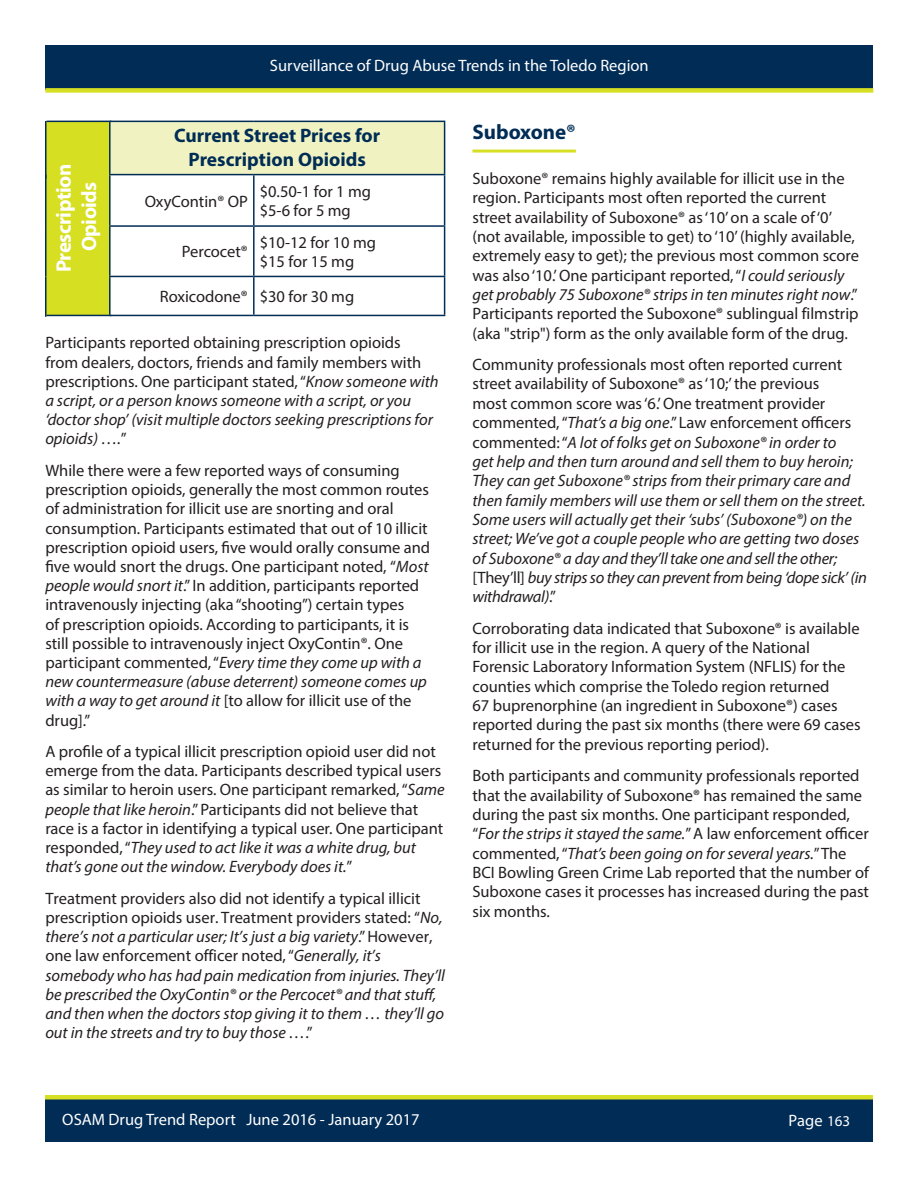
<style>
.page{position:relative;width:918px;height:1188px;background:#fff}
.page>*{position:absolute;margin:0;border:0;box-sizing:border-box;transform-origin:0 0}
.Paragraph_Body_Text{font:700 21px/25.2px "Myriad Pro";letter-spacing:-.025em;color:#fff;text-align:center}
.Subhead_with_rule_To{font:700 21px "Myriad Pro";color:#002c55}
.Paragraph_Body_Text-2{font:700 19.5px/24px "Myriad Pro";color:#002c55;text-align:center}
.Paragraph_Body_Text-3{font:16.5px/19.2px "Myriad Pro";color:#231f20}
.Paragraph_Body_Text-4{font:italic 16.5px/19.4px "Myriad Pro";color:#231f20}
.t1{font:16.5px "Myriad Pro";color:#fff}
.s1{font-style:italic}
.s2{font-style:normal}
.s3{font-size:15px}
</style>
<div class="page">
<hr style="left:472px;top:150px;width:104px;height:3px;background:#d6df21">
<div style="left:46px;top:121px;width:64px;height:194px;background:#d6df21"></div>
<div style="left:110px;top:121px;width:335px;height:54px;background:#f0f3c1"></div>
<hr style="left:46px;top:121px;width:65px;height:1px;background:#002c55">
<hr style="left:45px;top:121px;width:2px;height:58px;background:#002c55">
<hr style="left:45px;top:175px;width:1px;height:51px;background:#002c55">
<hr style="left:45px;top:226px;width:1px;height:50px;background:#002c55">
<hr style="left:45px;top:277px;width:2px;height:40px;background:#002c55">
<hr style="left:46px;top:315px;width:65px;height:1px;background:#002c55">
<hr style="left:110px;top:121px;width:144px;height:1px;background:#002c55">
<hr style="left:109px;top:122px;width:2px;height:52px;background:#002c55">
<hr style="left:254px;top:121px;width:191px;height:1px;background:#002c55">
<hr style="left:444px;top:122px;width:1px;height:52px;background:#002c55">
<hr style="left:109px;top:174px;width:145px;height:1px;background:#002c55">
<hr style="left:109px;top:175px;width:2px;height:50px;background:#002c55">
<hr style="left:254px;top:174px;width:191px;height:1px;background:#002c55">
<hr style="left:253px;top:175px;width:2px;height:50px;background:#002c55">
<hr style="left:444px;top:175px;width:1px;height:50px;background:#002c55">
<hr style="left:109px;top:225px;width:145px;height:2px;background:#002c55">
<hr style="left:109px;top:227px;width:2px;height:49px;background:#002c55">
<hr style="left:254px;top:225px;width:191px;height:2px;background:#002c55">
<hr style="left:253px;top:227px;width:2px;height:49px;background:#002c55">
<hr style="left:444px;top:227px;width:1px;height:49px;background:#002c55">
<hr style="left:109px;top:276px;width:145px;height:1px;background:#002c55">
<hr style="left:109px;top:277px;width:2px;height:38px;background:#002c55">
<hr style="left:254px;top:276px;width:191px;height:1px;background:#002c55">
<hr style="left:253px;top:277px;width:2px;height:38px;background:#002c55">
<hr style="left:444px;top:277px;width:1px;height:38px;background:#002c55">
<hr style="left:110px;top:315px;width:144px;height:1px;background:#002c55">
<hr style="left:254px;top:315px;width:191px;height:1px;background:#002c55">
<div style="left:45px;top:45px;width:828px;height:45px;background:#002c55"></div>
<div style="left:45px;top:88px;width:828px;height:5px;background:#d6df21"></div>
<div style="left:45px;top:1097px;width:828px;height:45px;background:#002c55"></div>
<div style="left:45px;top:1095px;width:828px;height:5px;background:#d6df21"></div>
<p class="t1" style="left:270px;top:55px;width:380px">Surveillance of Drug Abuse Trends in the Toledo Region</p>
<p class="Paragraph_Body_Text" style="left:51px;top:272px;width:110px;rotate:-90deg">Prescription<br>Opioids</p>
<p class="Paragraph_Body_Text-2" style="left:174px;top:123px;width:207px">Current Street Prices for<br>Prescription Opioids</p>
<p class="Paragraph_Body_Text-3" style="left:145px;top:191px;width:105px">OxyContin® OP</p>
<p class="Paragraph_Body_Text-3" style="left:260px;top:181px;width:113px">$0.50-1 for 1 mg $5-6 for 5 mg</p>
<p class="Paragraph_Body_Text-3" style="left:182px;top:242px;width:67px">Percocet®</p>
<p class="Paragraph_Body_Text-3" style="left:260px;top:232px;width:118px">$10-12 for 10 mg $15 for 15 mg</p>
<p class="Paragraph_Body_Text-3" style="left:160px;top:287px;width:89px">Roxicodone®</p>
<p class="Paragraph_Body_Text-3" style="left:260px;top:287px;width:96px">$30 for 30 mg</p>
<p class="Paragraph_Body_Text-3" style="left:45px;top:333px;width:395px">Participants reported obtaining prescription opioids<br>from dealers, doctors, friends and family members with prescriptions. One participant stated, “<span class="s1">Know someone with a script, or a person knows someone with a script, or you ‘doctor shop’ (visit multiple doctors seeking prescriptions for opioids) ….</span>”</p>
<p class="Paragraph_Body_Text-3" style="left:45px;top:461px;width:386px">While there were a few reported ways of consuming prescription opioids, generally the most common routes of administration for illicit use are snorting and oral consumption. Participants estimated that out of 10 illicit prescription opioid users, five would orally consume and five would snort the drugs. One participant noted, “<span class="s1">Most people would snort it</span>.” In addition, participants reported intravenously injecting (aka “shooting”) certain types<br>of prescription opioids. According to participants, it is still possible to intravenously inject OxyContin®. One participant commented, “<span class="s1">Every time they come up with a new countermeasure (abuse deterrent) someone comes up with a way to get around it</span> [to allow for illicit use of the drug].”</p>
<p class="Paragraph_Body_Text-3" style="left:45px;top:742px;width:401px">A profile of a typical illicit prescription opioid user did not emerge from the data. Participants described typical users as similar to heroin users. One participant remarked, “<span class="s1">Same people that like heroin</span>.” Participants did not believe that race is a factor in identifying a typical user. One participant responded, “<span class="s1">They used to act like it was a white drug, but that’s gone out the window. Everybody does it.</span>”</p>
<p class="Paragraph_Body_Text-4" style="left:45px;top:888px;width:401px"><span class="s2">Treatment providers also did not identify a typical illicit prescription opioids user. Treatment providers stated: “</span>No, there’s not a particular user; It’s just a big variety<span class="s2">.”However, one law enforcement officer noted, “</span>Generally, it’s somebody who has had pain medication from injuries. They’ll be prescribed the OxyContin® or the Percocet® and that stuff, and then when the doctors stop giving it to them … they’ll go out in the streets and try to buy those …<span class="s2">.”</span></p>
<p class="Subhead_with_rule_To" style="left:472px;top:118px;width:105px">Suboxone®</p>
<p class="Paragraph_Body_Text-3" style="left:472px;top:168px;width:388px">Suboxone® remains highly available for illicit use in the region. Participants most often reported the current street availability of Suboxone® as‘10’on a scale of‘0’ (not available, impossible to get) to ‘10’(highly available, extremely easy to get); the previous most common score was also‘10.’One participant reported, “<span class="s1">I could seriously get probably 75 Suboxone® strips in ten minutes right now</span>.” Participants reported the Suboxone® sublingual filmstrip (aka "strip") form as the only available form of the drug.</p>
<p class="Paragraph_Body_Text-4" style="left:472px;top:355px;width:396px"><span class="s2">Community professionals most often reported current street availability of Suboxone® as‘10;’the previous<br>most common score was ‘6.’One treatment provider commented, “</span>That’s a big one<span class="s2">.” Law enforcement officers commented: “</span>A lot of folks get on Suboxone® in order to<br>get help and then turn around and sell them to buy heroin; They can get Suboxone® strips from their primary care and then family members will use them or sell them on the street.<br>Some users will actually get their ‘subs’ (Suboxone®) on the street; We’ve got a couple people who are getting two doses of Suboxone® a day and they’ll take one and sell the other; <span class="s2">[They’ll]</span> buy strips so they can prevent from being ‘dope sick’ (in withdrawal)<span class="s2">.”</span></p>
<p class="Paragraph_Body_Text-3" style="left:472px;top:618px;width:390px">Corroborating data indicated that Suboxone® is available for illicit use in the region. A query of the National Forensic Laboratory Information System (NFLIS) for the counties which comprise the Toledo region returned<br>67 buprenorphine (an ingredient in Suboxone®) cases reported during the past six months (there were 69 cases returned for the previous reporting period).</p>
<p class="Paragraph_Body_Text-3" style="left:472px;top:766px;width:398px">Both participants and community professionals reported that the availability of Suboxone® has remained the same during the past six months. One participant responded, “<span class="s1">For the strips it stayed the same.</span>”A law enforcement officer commented, “<span class="s1">That’s been going on for several years.</span>” The BCI Bowling Green Crime Lab reported that the number of Suboxone cases it processes has increased during the past six months.</p>
<p class="t1" style="left:239px;top:1108px;width:130px">January-June 2013</p>
<p class="t1" style="left:62px;top:1109px;width:359px">OSAM Drug Trend Report June 2016 - January 2017</p>
<p class="t1" style="left:788px;top:1111px;width:63px">Page <span class="s3">163</span></p>
</div>
